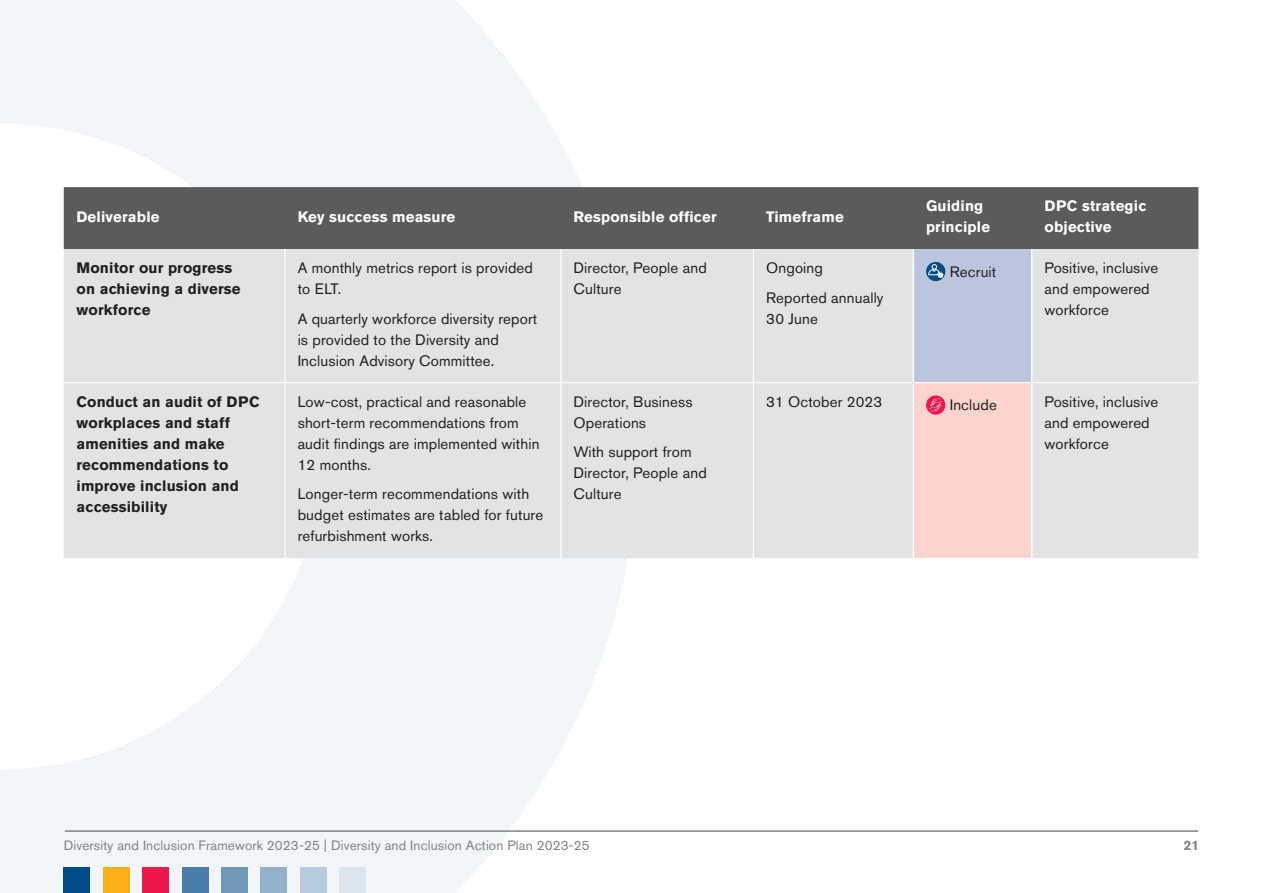
<style>
.page{position:relative;width:1263px;height:893px;background:#fff}
.page>*{position:absolute;margin:0;border:0;box-sizing:border-box;transform-origin:0 0}
.t1{font:15px/21px "Akzidenz Grotesk Std";letter-spacing:.01em;color:#231f20}
.t2{font:700 15px/21px "Akzidenz Grotesk Std";letter-spacing:.01em;color:#231f20}
.t3{font:700 15px/21px "Akzidenz Grotesk Std";letter-spacing:.01em;color:#fff}
.t4{font:13.5px "Akzidenz Grotesk Std";letter-spacing:.01em;color:#808285}
.t5{font:700 13.5px "Akzidenz Grotesk Std";color:#808285}
</style>
<div class="page">
<svg style="left:0;top:0;width:628px;height:893px;fill:#f3f6f9"></svg>
<hr style="left:65px;top:830px;width:1133px;height:2px;background:#808285">
<div style="left:64px;top:867px;width:26px;height:26px;background:#004b88"></div>
<div style="left:103px;top:867px;width:26px;height:26px;background:#fcaf17"></div>
<div style="left:143px;top:867px;width:26px;height:26px;background:#ed174c"></div>
<div style="left:182px;top:867px;width:26px;height:26px;background:#497eaa"></div>
<div style="left:221px;top:867px;width:27px;height:26px;background:#6d98ba"></div>
<div style="left:261px;top:867px;width:26px;height:26px;background:#92b2cc"></div>
<div style="left:300px;top:867px;width:26px;height:26px;background:#b6cbdd"></div>
<div style="left:339px;top:867px;width:27px;height:26px;background:#dbe5ed"></div>
<div style="left:64px;top:187px;width:1134px;height:62px;background:#5a5b5d"></div>
<div style="left:64px;top:249px;width:1134px;height:309px;background:#e2e3e4"></div>
<div style="left:913px;top:249px;width:119px;height:134px;background:#bbc6de"></div>
<div style="left:913px;top:383px;width:119px;height:175px;background:#fcd3cd"></div>
<hr style="left:912px;top:249px;width:2px;height:133px;background:#fff">
<hr style="left:1031px;top:249px;width:1px;height:133px;background:#fff">
<hr style="left:912px;top:383px;width:2px;height:175px;background:#fff">
<hr style="left:1031px;top:383px;width:1px;height:175px;background:#fff">
<hr style="left:284px;top:249px;width:1px;height:133px;background:#fff">
<hr style="left:560px;top:249px;width:1px;height:133px;background:#fff">
<hr style="left:753px;top:249px;width:1px;height:133px;background:#fff">
<hr style="left:284px;top:383px;width:1px;height:175px;background:#fff">
<hr style="left:560px;top:383px;width:1px;height:175px;background:#fff">
<hr style="left:753px;top:383px;width:1px;height:175px;background:#fff">
<hr style="left:64px;top:382px;width:221px;height:1px;background:#fff">
<hr style="left:285px;top:382px;width:276px;height:1px;background:#fff">
<hr style="left:561px;top:382px;width:192px;height:1px;background:#fff">
<hr style="left:753px;top:382px;width:160px;height:1px;background:#fff">
<hr style="left:913px;top:382px;width:119px;height:1px;background:#fff">
<hr style="left:1032px;top:382px;width:166px;height:1px;background:#fff">
<svg style="left:926px;top:262px;width:19px;height:19px"></svg>
<svg style="left:928px;top:264px;width:16px;height:14px"></svg>
<svg style="left:926px;top:395px;width:19px;height:20px"></svg>
<svg style="left:929px;top:399px;width:13px;height:12px"></svg>
<p class="t3" style="left:77px;top:206px;width:85px">Deliverable</p>
<p class="t3" style="left:298px;top:206px;width:159px">Key success measure</p>
<p class="t3" style="left:573px;top:206px;width:145px">Responsible officer</p>
<p class="t3" style="left:766px;top:206px;width:79px">Timeframe</p>
<p class="t3" style="left:926px;top:195px;width:65px">Guiding principle</p>
<p class="t3" style="left:1044px;top:195px;width:103px">DPC strategic objective</p>
<p class="t2" style="left:77px;top:257px;width:166px">Monitor our progress on achieving a diverse workforce</p>
<p class="t1" style="left:298px;top:257px;width:237px">A monthly metrics report is provided to ELT.</p>
<p class="t1" style="left:298px;top:308px;width:241px">A quarterly workforce diversity report is provided to the Diversity and<br>Inclusion Advisory Committee.</p>
<p class="t1" style="left:573px;top:257px;width:135px">Director, People and<br>Culture</p>
<p class="t1" style="left:766px;top:253px;width:119px;line-height:29.5px">Ongoing<br>Reported annually</p>
<p class="t1" style="left:766px;top:308px;width:53px">30 June</p>
<p class="t1" style="left:950px;top:261px;width:48px">Recruit</p>
<p class="t1" style="left:1044px;top:257px;width:115px">Positive, inclusive and empowered workforce</p>
<p class="t2" style="left:77px;top:391px;width:185px">Conduct an audit of DPC workplaces and staff amenities and make recommendations to improve inclusion and accessibility</p>
<p class="t1" style="left:298px;top:391px;width:243px">Low-cost, practical and reasonable short-term recommendations from audit findings are implemented within<br>12 months.</p>
<p class="t1" style="left:298px;top:483px;width:247px">Longer-term recommendations with budget estimates are tabled for future refurbishment works.</p>
<p class="t1" style="left:573px;top:391px;width:121px">Director, Business<br>Operations</p>
<p class="t1" style="left:573px;top:441px;width:135px">With support from<br>Director, People and<br>Culture</p>
<p class="t1" style="left:766px;top:391px;width:118px">31 October 2023</p>
<p class="t1" style="left:950px;top:395px;width:49px">Include</p>
<p class="t1" style="left:1044px;top:391px;width:115px">Positive, inclusive and empowered workforce</p>
<p class="t4" style="left:64px;top:838px;width:527px">Diversity and Inclusion Framework 2023-25 | Diversity and Inclusion Action Plan 2023-25</p>
<p class="t5" style="left:1184px;top:838px;width:17px">21</p>
</div>
